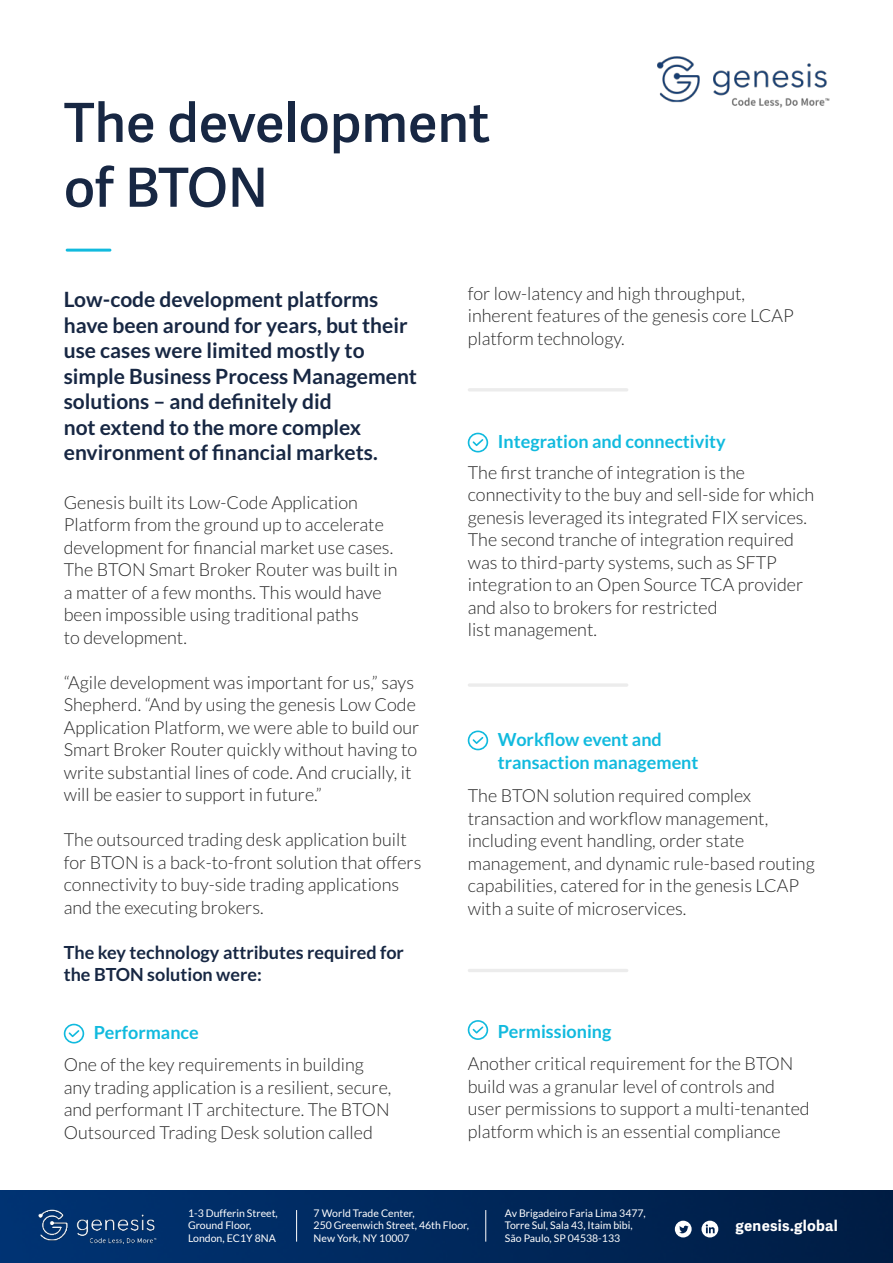
<style>
.page{position:relative;width:893px;height:1263px;background:#fff}
.page>*{position:absolute;margin:0;border:0;box-sizing:border-box;transform-origin:0 0}
.t1{font:600 54px/64.8px "Adelle Sans";color:#172743}
.t2{font:700 21px/25.5px "Lato";color:#172743}
.t3{font:300 18px/22.5px "Lato";color:#292929}
.t4{font:700 18px/22.5px "Lato";color:#11bade}
.t5{font:700 18px/22.5px "Lato";color:#172743}
.t6{font:700 15px "Adelle Sans";letter-spacing:.02em;color:#fff}
.t7{font:10.5px/12.6px "Lato";color:#fff}
</style>
<div class="page">
<img style="left:0;top:1191px;width:893px;height:72px">
<img style="left:36px;top:1204px;width:122px;height:46px">
<hr style="left:296px;top:1210px;width:1px;height:31px;background:#fff">
<hr style="left:485px;top:1210px;width:1px;height:31px;background:#fff">
<svg style="left:675px;top:1221px;width:17px;height:16px"></svg>
<svg style="left:701px;top:1221px;width:17px;height:16px"></svg>
<img style="left:657px;top:56px;width:173px;height:52px">
<hr style="left:66px;top:249px;width:45px;height:3px;background:#11bade">
<svg style="left:64px;top:1024px;width:20px;height:19px"></svg>
<svg style="left:468px;top:433px;width:20px;height:19px"></svg>
<hr style="left:468px;top:683px;width:160px;height:4px;background:#ececec;border-radius:2px">
<svg style="left:468px;top:730px;width:20px;height:20px"></svg>
<hr style="left:468px;top:969px;width:160px;height:3px;background:#ececec;border-radius:2px">
<hr style="left:468px;top:388px;width:160px;height:3px;background:#ececec;border-radius:2px">
<svg style="left:468px;top:1020px;width:20px;height:20px"></svg>
<h1 class="t1" style="left:64px;top:95px;width:428px">The development of BTON</h1>
<p class="t2" style="left:64px;top:288px;width:355px">Low-code development platforms have been around for years, but their use cases were limited mostly to simple Business Process Management solutions – and definitely did<br>not extend to the more complex environment of financial markets.</p>
<p class="t3" style="left:64px;top:492px;width:335px">Genesis built its Low-Code Application Platform from the ground up to accelerate development for financial market use cases.<br>The BTON Smart Broker Router was built in a matter of a few months. This would have been impossible using traditional paths<br>to development.</p>
<p class="t3" style="left:64px;top:672px;width:357px">“Agile development was important for us,” says Shepherd. “And by using the genesis Low Code Application Platform, we were able to build our Smart Broker Router quickly without having to write substantial lines of code. And crucially, it will be easier to support in future.”</p>
<p class="t3" style="left:64px;top:829px;width:359px">The outsourced trading desk application built for BTON is a back-to-front solution that offers connectivity to buy-side trading applications and the executing brokers.</p>
<p class="t5" style="left:64px;top:942px;width:342px">The key technology attributes required for the BTON solution were:</p>
<p class="t4" style="left:94px;top:1023px;width:106px">Performance</p>
<p class="t3" style="left:64px;top:1054px;width:329px">One of the key requirements in building any trading application is a resilient, secure, and performant IT architecture. The BTON Outsourced Trading Desk solution called</p>
<p class="t3" style="left:468px;top:283px;width:327px">for low-latency and high throughput, inherent features of the genesis core LCAP platform technology.</p>
<p class="t4" style="left:498px;top:432px;width:229px">Integration and connectivity</p>
<p class="t3" style="left:468px;top:462px;width:348px">The first tranche of integration is the connectivity to the buy and sell-side for which genesis leveraged its integrated FIX services.<br>The second tranche of integration required was to third-party systems, such as SFTP integration to an Open Source TCA provider and also to brokers for restricted<br>list management.</p>
<p class="t4" style="left:498px;top:729px;width:202px">Workflow event and transaction management</p>
<p class="t3" style="left:468px;top:785px;width:349px">The BTON solution required complex transaction and workflow management, including event handling, order state management, and dynamic rule-based routing capabilities, catered for in the genesis LCAP with a suite of microservices.</p>
<p class="t4" style="left:498px;top:1021px;width:115px">Permissioning</p>
<p class="t3" style="left:468px;top:1053px;width:343px">Another critical requirement for the BTON build was a granular level of controls and user permissions to support a multi-tenanted platform which is an essential compliance</p>
<p class="t7" style="left:188px;top:1207px;width:91px">1-3 Dufferin Street,<br>Ground Floor,<br>London, EC1Y 8NA</p>
<p class="t7" style="left:314px;top:1207px;width:157px">7 World Trade Center,<br>250 Greenwich Street, 46th Floor,<br>New York, NY 10007</p>
<p class="t7" style="left:505px;top:1207px;width:142px">Av Brigadeiro Faria Lima 3477,<br>Torre Sul, Sala 43, Itaim bibi,<br>São Paulo, SP 04538-133</p>
<p class="t6" style="left:736px;top:1219px;width:104px">genesis.global</p>
</div>
